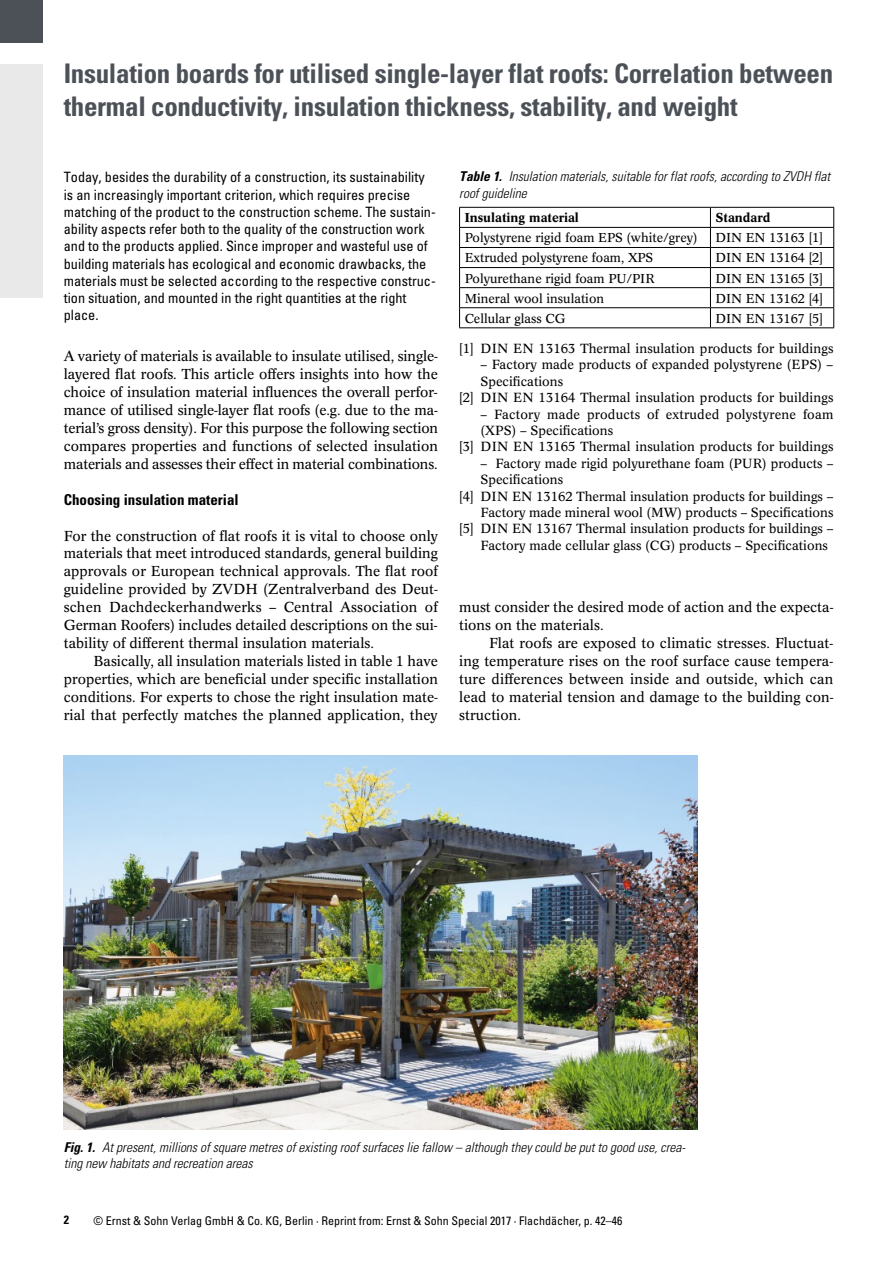
<style>
.page{position:relative;width:893px;height:1263px;background:#fff}
.page>*{position:absolute;margin:0;border:0;box-sizing:border-box;transform-origin:0 0}
.t1{font:700 condensed 27px/33px "Univers LT Std";letter-spacing:-.01em;color:#4c5158}
.t2{font:700 condensed 15px "Univers LT Std";color:#000}
.t3{font:14.25px/17.9px "Concorde BQ";color:#000;text-align:justify}
.t4{font:condensed 14.25px/17.2px "Univers LT Std";color:#000}
.t5{font:italic 300 condensed 13.5px/16.4px "Univers LT Std";color:#000}
.t6{font:13.05px "Concorde BQ";color:#000}
.t7{font:12.75px "Concorde BQ";color:#000}
.t8{font:500 12.75px "Concorde BQ";color:#000}
.t9{font:condensed 12px "Univers LT Std";color:#000}
.t10{font:700 condensed 12px "Univers LT Std";color:#000}
.s1{font-weight:700}
</style>
<div class="page">
<div style="left:0;top:0;width:43px;height:43px;background:#4c5158"></div>
<div style="left:0;top:64px;width:43px;height:234px;background:#e9e9e9"></div>
<img style="left:64px;top:755px;width:633px;height:374px">
<hr style="left:459px;top:207px;width:251px;height:1px;background:#000">
<hr style="left:710px;top:207px;width:124px;height:1px;background:#000">
<hr style="left:459px;top:227px;width:251px;height:1px;background:#000">
<hr style="left:710px;top:227px;width:124px;height:1px;background:#000">
<hr style="left:459px;top:247px;width:251px;height:1px;background:#000">
<hr style="left:710px;top:247px;width:124px;height:1px;background:#000">
<hr style="left:459px;top:267px;width:251px;height:1px;background:#000">
<hr style="left:710px;top:267px;width:124px;height:1px;background:#000">
<hr style="left:459px;top:287px;width:251px;height:1px;background:#000">
<hr style="left:710px;top:287px;width:124px;height:1px;background:#000">
<hr style="left:459px;top:307px;width:251px;height:1px;background:#000">
<svg style="left:459px;top:208px;width:1px;height:119px"></svg>
<hr style="left:710px;top:307px;width:124px;height:1px;background:#000">
<svg style="left:710px;top:208px;width:1px;height:119px"></svg>
<svg style="left:833px;top:208px;width:1px;height:119px"></svg>
<hr style="left:459px;top:327px;width:251px;height:1px;background:#000">
<hr style="left:710px;top:327px;width:124px;height:1px;background:#000">
<h1 class="t1" style="left:64px;top:57px;width:771px">Insulation boards for utilised single-layer flat roofs: Correlation between thermal conductivity, insulation thickness, stability, and weight</h1>
<p class="t4" style="left:64px;top:168px;width:374px">Today, besides the durability of a construction, its sustainability is an increasingly important criterion, which requires precise matching of the product to the construction scheme. The sustain&shy;ability aspects refer both to the quality of the construction work and to the products applied. Since improper and wasteful use of building materials has ecological and economic drawbacks, the materials must be selected according to the respective construc&shy;tion situation, and mounted in the right quantities at the right place.</p>
<p class="t3" style="left:64px;top:348px;width:376px">A variety of materials is available to insulate utilised, single&shy;layered flat roofs. This article offers insights into how the choice of insulation material influences the overall perfor&shy;mance of utilised single-layer flat roofs (e.g. due to the ma&shy;terial’s gross density). For this purpose the following section compares properties and functions of selected insulation materials and assesses their effect in material combinations.</p>
<p class="t2" style="left:64px;top:490px;width:177px">Choosing insulation material</p>
<p class="t3" style="left:64px;top:527px;width:376px">For the construction of flat roofs it is vital to choose only materials that meet introduced standards, general building approvals or European technical approvals. The flat roof guideline provided by ZVDH (Zentralverband des Deut&shy;schen Dachdeckerhandwerks – Central Association of German Roofers) includes detailed descriptions on the sui&shy;tability of different thermal insulation materials.</p>
<p class="t3" style="left:64px;top:652px;width:376px;text-indent:30px">Basically, all insulation materials listed in table 1 have properties, which are beneficial under specific installation conditions. For experts to chose the right insulation mate&shy;rial that perfectly matches the planned application, they</p>
<p class="t5" style="left:459px;top:168px;width:373px"><span class="s1">Table 1.</span> Insulation materials, suitable for flat roofs, according to ZVDH flat roof guideline</p>
<p class="t8" style="left:465px;top:210px;width:116px">Insulating material</p>
<p class="t8" style="left:716px;top:210px;width:56px">Standard</p>
<p class="t7" style="left:465px;top:231px;width:234px">Polystyrene rigid foam EPS (white/grey)</p>
<p class="t7" style="left:716px;top:231px;width:109px">DIN EN 13163 [1]</p>
<p class="t7" style="left:465px;top:251px;width:190px">Extruded polystyrene foam, XPS</p>
<p class="t7" style="left:716px;top:251px;width:109px">DIN EN 13164 [2]</p>
<p class="t7" style="left:465px;top:271px;width:191px">Polyurethane rigid foam PU/PIR</p>
<p class="t7" style="left:716px;top:271px;width:109px">DIN EN 13165 [3]</p>
<p class="t7" style="left:465px;top:291px;width:141px">Mineral wool insulation</p>
<p class="t7" style="left:716px;top:291px;width:109px">DIN EN 13162 [4]</p>
<p class="t7" style="left:465px;top:311px;width:102px">Cellular glass CG</p>
<p class="t7" style="left:716px;top:311px;width:109px">DIN EN 13167 [5]</p>
<p class="t6" style="left:459px;top:341px;width:376px">[1] DIN EN 13163 Thermal insulation products for buildings</p>
<p class="t6" style="left:480px;top:357px;width:354px">– Factory made products of expanded polystyrene (EPS) –</p>
<p class="t6" style="left:480px;top:374px;width:84px">Specifications</p>
<p class="t6" style="left:459px;top:390px;width:376px">[2] DIN EN 13164 Thermal insulation products for buildings</p>
<p class="t6" style="left:480px;top:407px;width:354px">– Factory made products of extruded polystyrene foam</p>
<p class="t6" style="left:480px;top:423px;width:134px">(XPS) – Specifications</p>
<p class="t6" style="left:459px;top:439px;width:376px">[3] DIN EN 13165 Thermal insulation products for buildings</p>
<p class="t6" style="left:480px;top:456px;width:354px">– Factory made rigid polyurethane foam (PUR) products –</p>
<p class="t6" style="left:480px;top:472px;width:84px">Specifications</p>
<p class="t6" style="left:459px;top:489px;width:376px">[4] DIN EN 13162 Thermal insulation products for buildings –</p>
<p class="t6" style="left:480px;top:505px;width:354px">Factory made mineral wool (MW) products – Specifications</p>
<p class="t6" style="left:459px;top:521px;width:376px">[5] DIN EN 13167 Thermal insulation products for buildings –</p>
<p class="t6" style="left:480px;top:538px;width:349px">Factory made cellular glass (CG) products – Specifications</p>
<p class="t3" style="left:459px;top:598px;width:376px">must consider the desired mode of action and the expecta&shy;tions on the materials.</p>
<p class="t3" style="left:459px;top:634px;width:376px;text-indent:30px">Flat roofs are exposed to climatic stresses. Fluctuat&shy;ing temperature rises on the roof surface cause tempera&shy;ture differences between inside and outside, which can lead to material tension and damage to the building con&shy;struction.</p>
<p class="t5" style="left:64px;top:1139px;width:623px"><span class="s1">Fig. 1.</span> At present, millions of square metres of existing roof surfaces lie fallow – although they could be put to good use, crea&shy;ting new habitats and recreation areas</p>
<p class="t10" style="left:64px;top:1213px;width:7px">2</p>
<p class="t9" style="left:94px;top:1213px;width:530px">© Ernst &amp; Sohn Verlag GmbH &amp; Co. KG, Berlin · Reprint from: Ernst &amp; Sohn Special 2017 · Flachdächer, p. 42–46</p>
</div>
